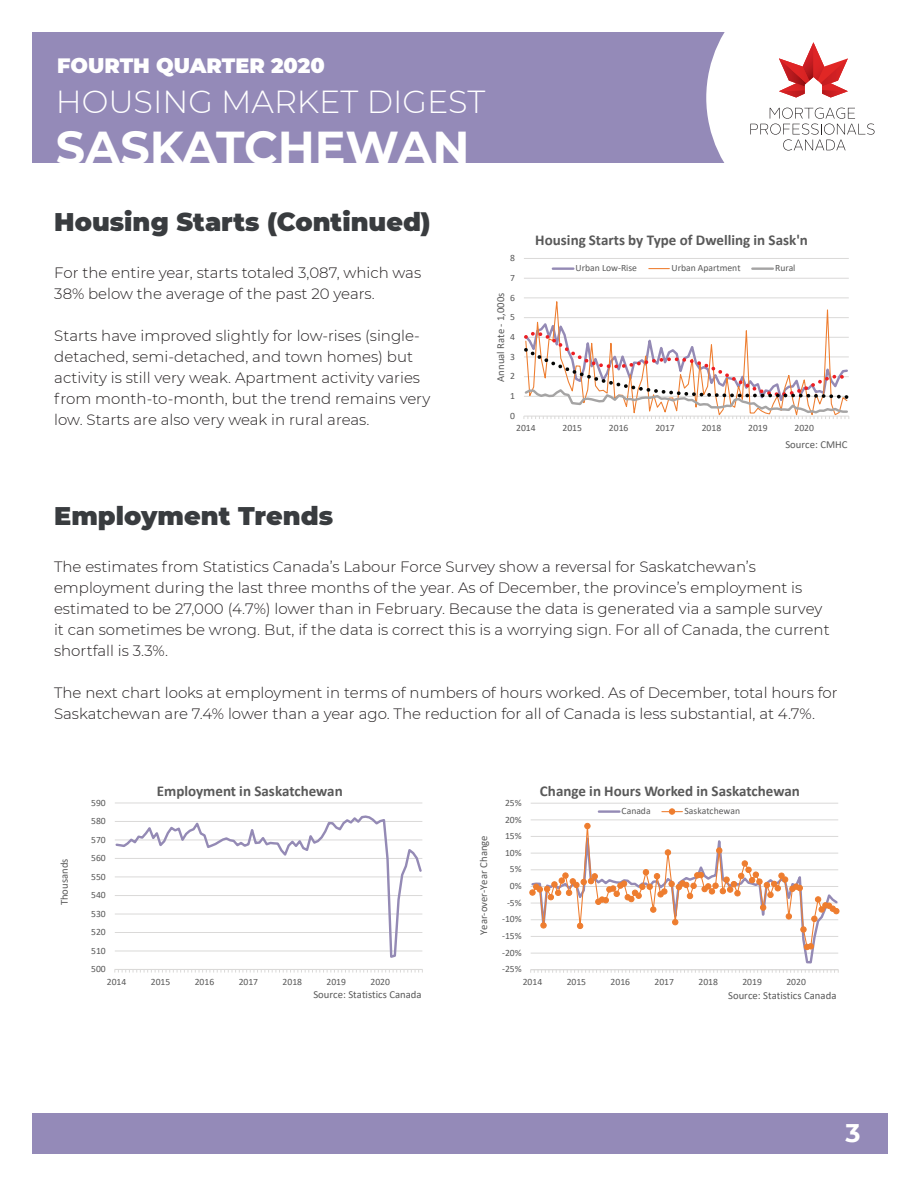
<style>
.page{position:relative;width:918px;height:1188px;background:#fff}
.page>*{position:absolute;margin:0;border:0;box-sizing:border-box;transform-origin:0 0}
.t1{font:700 46.05px "Montserrat";color:#fff}
.t2{font:300 31.8px "Montserrat";color:#fff}
.t3{font:900 25.5px "Montserrat";color:#393c3f}
.t4{font:700 25.5px "Montserrat";color:#fff}
.t5{font:900 20.7px "Montserrat";color:#fff}
.t6{font:300 15px/21px "Montserrat";color:#231f20}
.t7{font:700 15px "Calibri";color:#595959}
.t8{font:10.65px "Calibri";color:#595959}
.t9{font:9.6px "Calibri";color:#595959}
</style>
<div class="page">
<div style="left:32px;top:32px;width:850px;height:131px;background:#948ab8"></div>
<div style="left:33px;top:1113px;width:855px;height:40px;background:#948ab8"></div>
<div style="left:706px;top:32px;width:176px;height:131px;background:#fff"></div>
<svg style="left:750px;top:108px;width:125px;height:43px;background:#ececec"></svg>
<svg style="left:779px;top:42px;width:69px;height:56px;background:#e99899"></svg>
<hr style="left:524px;top:278px;width:325px;height:1px;background:#dad9d8">
<hr style="left:524px;top:258px;width:325px;height:1px;background:#dad9d8">
<svg style="left:524px;top:297px;width:326px;height:122px"></svg>
<hr style="left:553px;top:267px;width:20px;height:3px;background:#948ab5">
<svg style="left:649px;top:268px;width:20px;height:1px"></svg>
<hr style="left:752px;top:267px;width:21px;height:3px;background:#a5a4a4">
<hr style="left:115px;top:803px;width:307px;height:1px;background:#dad9d8">
<svg style="left:114px;top:969px;width:309px;height:4px"></svg>
<svg style="left:115px;top:815px;width:308px;height:143px"></svg>
<hr style="left:531px;top:803px;width:307px;height:1px;background:#dad9d8">
<hr style="left:531px;top:969px;width:307px;height:1px;background:#dad9d8">
<svg style="left:530px;top:970px;width:309px;height:3px"></svg>
<svg style="left:531px;top:950px;width:307px;height:14px"></svg>
<div style="left:529px;top:889px;width:7px;height:7px;border:1px solid #ee7d2f;border-radius:50%"></div>
<svg style="left:530px;top:809px;width:309px;height:141px"></svg>
<div style="left:669px;top:808px;width:6px;height:7px;border:1px solid #ee7d2f;border-radius:50%"></div>
<h3 class="t5" style="left:57px;top:51px;width:269px">FOURTH QUARTER 2020</h3>
<h2 class="t2" style="left:56px;top:80px;width:431px">HOUSING MARKET DIGEST</h2>
<h1 class="t1" style="left:56px;top:114px;width:415px">SASKATCHEWAN</h1>
<h3 class="t3" style="left:54px;top:203px;width:378px">Housing Starts (Continued)</h3>
<p class="t6" style="left:54px;top:262px;width:368px">For the entire year, starts totaled 3,087, which was<br>38% below the average of the past 20 years.</p>
<p class="t6" style="left:54px;top:325px;width:378px">Starts have improved slightly for low-rises (single&shy;detached, semi-detached, and town homes) but activity is still very weak. Apartment activity varies from month-to-month, but the trend remains very low. Starts are also very weak in rural areas.</p>
<p class="t9" style="left:510px;top:251px;width:6px">8</p>
<p class="t9" style="left:510px;top:271px;width:6px">7</p>
<p class="t8" style="left:493px;top:382px;width:91px;rotate:-90deg">Annual Rate - 1,000s</p>
<p class="t9" style="left:510px;top:291px;width:6px">6</p>
<p class="t9" style="left:510px;top:310px;width:6px">5</p>
<p class="t9" style="left:510px;top:330px;width:6px">4</p>
<p class="t9" style="left:510px;top:350px;width:6px">3</p>
<p class="t9" style="left:510px;top:370px;width:6px">2</p>
<p class="t9" style="left:510px;top:389px;width:6px">1</p>
<p class="t9" style="left:510px;top:409px;width:6px">0</p>
<p class="t7" style="left:535px;top:230px;width:274px">Housing Starts by Type of Dwelling in Sask'n</p>
<p class="t9" style="left:576px;top:261px;width:63px">Urban Low-Rise</p>
<p class="t9" style="left:672px;top:261px;width:71px">Urban Apartment</p>
<p class="t9" style="left:775px;top:261px;width:22px">Rural</p>
<p class="t9" style="left:516px;top:421px;width:21px">2014</p>
<p class="t9" style="left:563px;top:421px;width:21px">2015</p>
<p class="t9" style="left:609px;top:421px;width:21px">2016</p>
<p class="t9" style="left:655px;top:421px;width:21px">2017</p>
<p class="t9" style="left:702px;top:421px;width:21px">2018</p>
<p class="t9" style="left:748px;top:421px;width:21px">2019</p>
<p class="t9" style="left:795px;top:421px;width:21px">2020</p>
<p class="t8" style="left:785px;top:437px;width:64px">Source: CMHC</p>
<h3 class="t3" style="left:54px;top:497px;width:280px">Employment Trends</h3>
<p class="t6" style="left:54px;top:556px;width:777px">The estimates from Statistics Canada’s Labour Force Survey show a reversal for Saskatchewan’s employment during the last three months of the year. As of December, the province’s employment is estimated to be 27,000 (4.7%) lower than in February. Because the data is generated via a sample survey it can sometimes be wrong. But, if the data is correct this is a worrying sign. For all of Canada, the current shortfall is 3.3%.</p>
<p class="t6" style="left:54px;top:682px;width:785px">The next chart looks at employment in terms of numbers of hours worked. As of December, total hours for<br>Saskatchewan are 7.4% lower than a year ago. The reduction for all of Canada is less substantial, at 4.7%.</p>
<p class="t8" style="left:57px;top:905px;width:48px;rotate:-90deg">Thousands</p>
<p class="t9" style="left:91px;top:796px;width:16px">590</p>
<p class="t9" style="left:91px;top:814px;width:16px">580</p>
<p class="t9" style="left:91px;top:833px;width:16px">570</p>
<p class="t9" style="left:91px;top:851px;width:16px">560</p>
<p class="t9" style="left:91px;top:870px;width:16px">550</p>
<p class="t9" style="left:91px;top:888px;width:16px">540</p>
<p class="t9" style="left:91px;top:907px;width:16px">530</p>
<p class="t9" style="left:91px;top:925px;width:16px">520</p>
<p class="t9" style="left:91px;top:944px;width:16px">510</p>
<p class="t9" style="left:91px;top:962px;width:16px">500</p>
<p class="t7" style="left:157px;top:781px;width:187px">Employment in Saskatchewan</p>
<p class="t9" style="left:107px;top:975px;width:21px">2014</p>
<p class="t9" style="left:151px;top:975px;width:21px">2015</p>
<p class="t9" style="left:195px;top:975px;width:21px">2016</p>
<p class="t9" style="left:239px;top:975px;width:21px">2017</p>
<p class="t9" style="left:283px;top:975px;width:21px">2018</p>
<p class="t9" style="left:327px;top:975px;width:21px">2019</p>
<p class="t9" style="left:371px;top:975px;width:21px">2020</p>
<p class="t8" style="left:313px;top:987px;width:110px">Source: Statistics Canada</p>
<p class="t8" style="left:476px;top:935px;width:101px;rotate:-90deg">Year-over-Year Change</p>
<p class="t9" style="left:505px;top:796px;width:18px">25%</p>
<p class="t9" style="left:505px;top:813px;width:18px">20%</p>
<p class="t9" style="left:505px;top:829px;width:18px">15%</p>
<p class="t9" style="left:505px;top:846px;width:18px">10%</p>
<p class="t9" style="left:510px;top:863px;width:13px">5%</p>
<p class="t9" style="left:510px;top:879px;width:13px">0%</p>
<p class="t9" style="left:507px;top:896px;width:16px">-5%</p>
<p class="t9" style="left:502px;top:913px;width:21px">-10%</p>
<p class="t9" style="left:502px;top:929px;width:21px">-15%</p>
<p class="t9" style="left:502px;top:946px;width:21px">-20%</p>
<p class="t9" style="left:502px;top:963px;width:21px">-25%</p>
<p class="t7" style="left:540px;top:781px;width:261px">Change in Hours Worked in Saskatchewan</p>
<p class="t9" style="left:622px;top:805px;width:31px">Canada</p>
<p class="t9" style="left:685px;top:805px;width:57px">Saskatchewan</p>
<p class="t9" style="left:523px;top:975px;width:21px">2014</p>
<p class="t9" style="left:567px;top:975px;width:21px">2015</p>
<p class="t9" style="left:611px;top:975px;width:21px">2016</p>
<p class="t9" style="left:655px;top:975px;width:21px">2017</p>
<p class="t9" style="left:698px;top:975px;width:21px">2018</p>
<p class="t9" style="left:742px;top:975px;width:21px">2019</p>
<p class="t9" style="left:786px;top:975px;width:21px">2020</p>
<p class="t8" style="left:728px;top:988px;width:110px">Source: Statistics Canada</p>
<h3 class="t4" style="left:846px;top:1115px;width:17px">3</h3>
</div>
